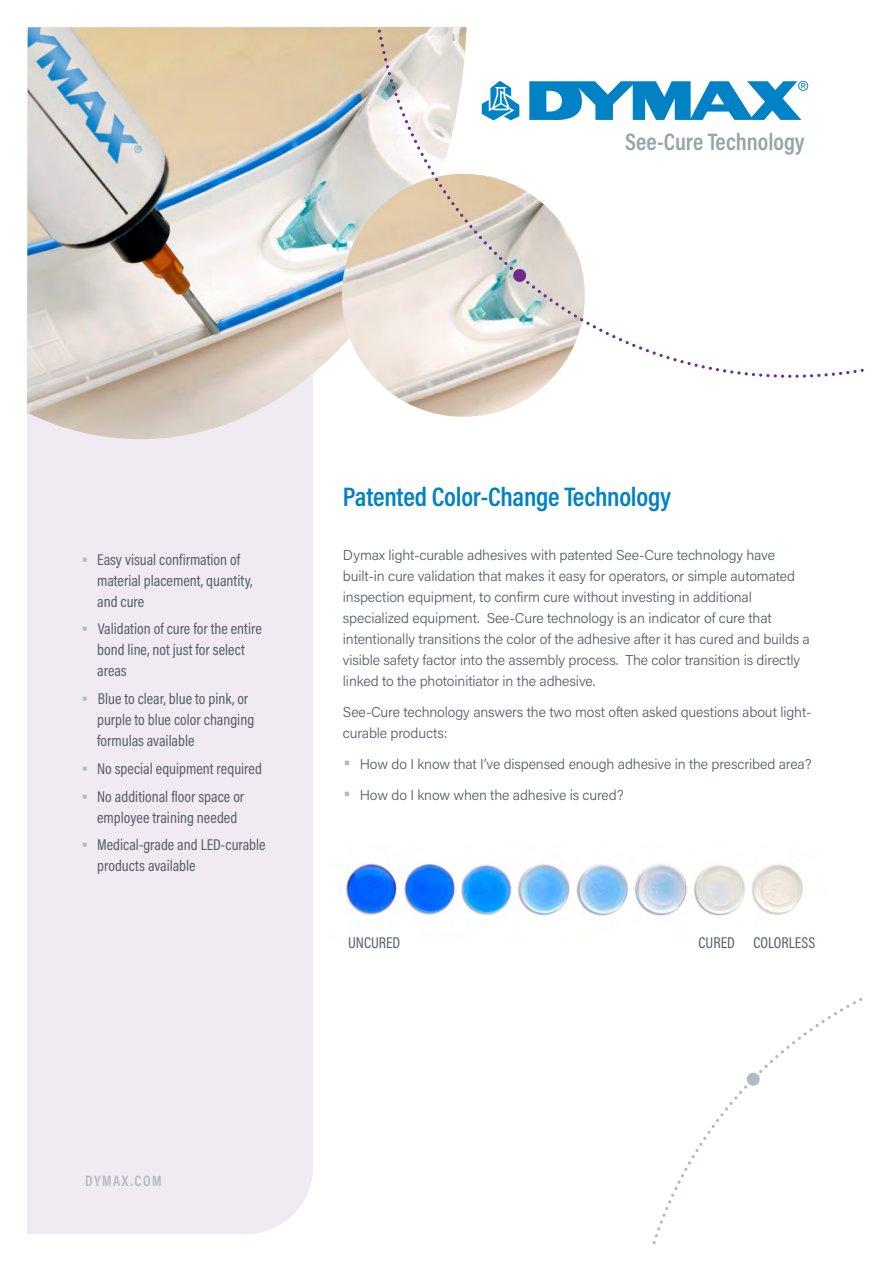
<style>
.page{position:relative;width:893px;height:1263px;background:#fff}
.page>*{position:absolute;margin:0;border:0;box-sizing:border-box;transform-origin:0 0}
.t1{font:600 27px "Acumin Pro Cond";letter-spacing:-.01em;color:#0082c4}
.t2{font:600 24px "Acumin Pro Cond";color:#95a3ab}
.t3{font:15.75px/21px "Acumin Pro Cond";color:#525e65}
.t4{font:600 15px "Acumin Pro Cond";letter-spacing:.1em;color:#b1bac0}
.t5{font:300 14.25px/21px "Acumin Pro";letter-spacing:-.01em;color:#525e65}
.s1{font-family:"Acumin Pro";font-weight:300;font-size:21px;color:#b1bac0}
.s2{font-size:24px;color:#b1bac0}
</style>
<div class="page">
<div style="left:27px;top:439px;width:286px;height:795px;background:#f0eaf3"></div>
<img style="left:27px;top:27px;width:440px;height:412px">
<svg style="left:652px;top:998px;width:210px;height:246px"></svg>
<img style="left:342px;top:174px;width:243px;height:243px;border-radius:122px">
<svg style="left:378px;top:29px;width:486px;height:349px"></svg>
<img style="left:345px;top:863px;width:458px;height:53px">
<h2 class="t2" style="left:625px;top:126px;width:181px">See-Cure Technology</h2>
<p class="t3" style="left:97px;top:548px;width:157px;text-indent:-16px"><span class="s1">•</span> Easy visual confirmation of material placement, quantity, and cure</p>
<p class="t3" style="left:97px;top:618px;width:166px;text-indent:-16px"><span class="s1">•</span> Validation of cure for the entire bond line, not just for select areas</p>
<p class="t3" style="left:97px;top:688px;width:159px;text-indent:-16px"><span class="s1">•</span> Blue to clear, blue to pink, or purple to blue color changing formulas available</p>
<p class="t3" style="left:81px;top:757px;width:182px"><span class="s1">•</span> No special equipment required</p>
<p class="t3" style="left:81px;top:785px;width:165px;text-align:center"><span class="s1">•</span> No additional floor space or employee training needed</p>
<p class="t3" style="left:97px;top:834px;width:170px;text-indent:-16px"><span class="s1">•</span> Medical-grade and LED-curable products available</p>
<h1 class="t1" style="left:343px;top:479px;width:330px">Patented Color-Change Technology</h1>
<p class="t5" style="left:343px;top:543px;width:469px">Dymax light-curable adhesives with patented See-Cure technology have built-in cure validation that makes it easy for operators, or simple automated inspection equipment, to confirm cure without investing in additional specialized equipment. See-Cure technology is an indicator of cure that intentionally transitions the color of the adhesive after it has cured and builds a visible safety factor into the assembly process. The color transition is directly linked to the photoinitiator in the adhesive.</p>
<p class="t5" style="left:343px;top:700px;width:470px">See-Cure technology answers the two most often asked questions about light&shy;curable products:</p>
<p class="t5" style="left:343px;top:752px;width:470px"><span class="s2">•</span> How do I know that I’ve dispensed enough adhesive in the prescribed area?</p>
<p class="t5" style="left:343px;top:783px;width:282px"><span class="s2">•</span> How do I know when the adhesive is cured?</p>
<p class="t3" style="left:348px;top:931px;width:54px">UNCURED</p>
<p class="t3" style="left:699px;top:931px;width:118px">CURED COLORLESS</p>
<p class="t4" style="left:85px;top:1171px;width:78px">DYMAX.COM</p>
</div>
